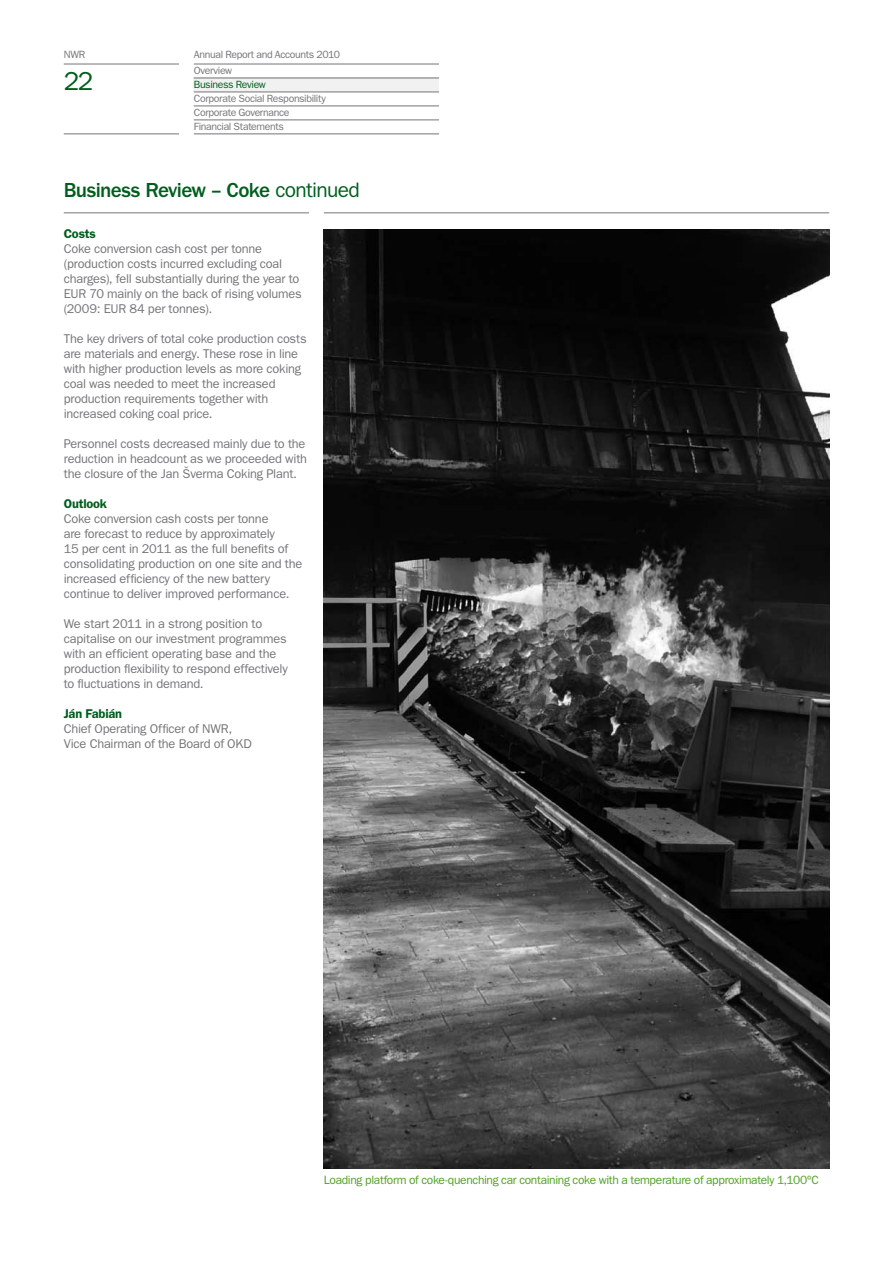
<style>
.page{position:relative;width:893px;height:1263px;background:#fff}
.page>*{position:absolute;margin:0;border:0;box-sizing:border-box;transform-origin:0 0}
.t1{font:26.1px "ITC Franklin Gothic Std";color:#005e1d}
.t2{font:500 21px "ITC Franklin Gothic Std";letter-spacing:-.03em;color:#005e1d}
.t3{font:12.75px/15px "ITC Franklin Gothic Std";letter-spacing:-.015em;color:#757477}
.t4{font:600 12.75px "ITC Franklin Gothic Std";letter-spacing:-.015em;color:#005e1d}
.t5{font:12px "ITC Franklin Gothic Std";letter-spacing:-.03em;color:#51a025}
.t6{font:10.5px/14px "ITC Franklin Gothic Std";letter-spacing:-.035em;color:#757477}
.t7{font:10.5px "ITC Franklin Gothic Std";letter-spacing:-.035em;color:#005e1d}
.s1{font-weight:400}
</style>
<div class="page">
<div style="left:194px;top:78px;width:245px;height:14px;background:#f1f1f1"></div>
<hr style="left:64px;top:64px;width:115px;height:1px;background:#757477">
<hr style="left:194px;top:64px;width:245px;height:1px;background:#757477">
<hr style="left:64px;top:134px;width:115px;height:1px;background:#757477">
<hr style="left:194px;top:134px;width:245px;height:1px;background:#757477">
<hr style="left:194px;top:120px;width:245px;height:1px;background:#757477">
<hr style="left:194px;top:106px;width:245px;height:1px;background:#757477">
<hr style="left:194px;top:92px;width:245px;height:1px;background:#757477">
<hr style="left:194px;top:78px;width:245px;height:1px;background:#757477">
<hr style="left:324px;top:213px;width:505px;height:1px;background:#757477">
<hr style="left:64px;top:213px;width:245px;height:1px;background:#757477">
<img style="left:324px;top:230px;width:505px;height:938px">
<p class="t6" style="left:64px;top:48px;width:23px">NWR</p>
<p class="t6" style="left:194px;top:47px;width:148px;line-height:15.9px">Annual Report and Accounts 2010<br>Overview</p>
<p class="t7" style="left:194px;top:79px;width:74px">Business Review</p>
<p class="t6" style="left:194px;top:92px;width:133px">Corporate Social Responsibility<br>Corporate Governance<br>Financial Statements</p>
<h1 class="t1" style="left:64px;top:66px;width:31px">22</h1>
<h2 class="t2" style="left:64px;top:179px;width:298px">Business Review – Coke <span class="s1">continued</span></h2>
<p class="t4" style="left:64px;top:226px;width:34px">Costs</p>
<p class="t3" style="left:64px;top:242px;width:240px">Coke conversion cash cost per tonne (production costs incurred excluding coal charges), fell substantially during the year to EUR 70 mainly on the back of rising volumes (2009: EUR 84 per tonnes).</p>
<p class="t3" style="left:64px;top:332px;width:244px">The key drivers of total coke production costs are materials and energy. These rose in line with higher production levels as more coking coal was needed to meet the increased production requirements together with increased coking coal price.</p>
<p class="t3" style="left:64px;top:437px;width:245px">Personnel costs decreased mainly due to the reduction in headcount as we proceeded with the closure of the Jan Šverma Coking Plant.</p>
<p class="t4" style="left:64px;top:496px;width:45px">Outlook</p>
<p class="t3" style="left:64px;top:512px;width:240px">Coke conversion cash costs per tonne<br>are forecast to reduce by approximately<br>15 per cent in 2011 as the full benefits of consolidating production on one site and the increased efficiency of the new battery continue to deliver improved performance.</p>
<p class="t3" style="left:64px;top:617px;width:226px">We start 2011 in a strong position to capitalise on our investment programmes with an efficient operating base and the production flexibility to respond effectively to fluctuations in demand.</p>
<p class="t4" style="left:64px;top:706px;width:60px">Ján Fabián</p>
<p class="t3" style="left:64px;top:721px;width:190px">Chief Operating Officer of NWR,<br>Vice Chairman of the Board of OKD</p>
<p class="t5" style="left:324px;top:1173px;width:496px">Loading platform of coke-quenching car containing coke with a temperature of approximately 1,100ºC</p>
</div>
